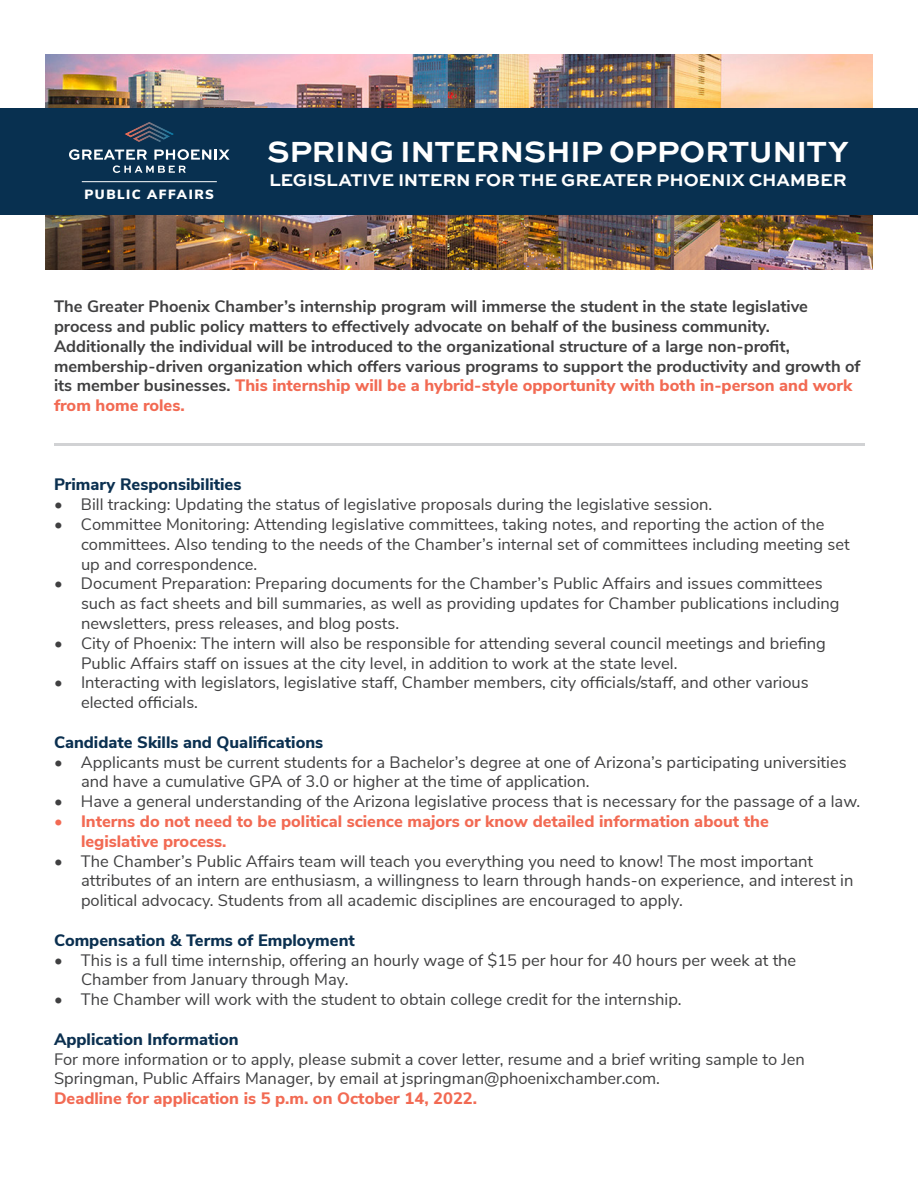
<style>
.page{position:relative;width:918px;height:1188px;background:#fff}
.page>*{position:absolute;margin:0;border:0;box-sizing:border-box;transform-origin:0 0}
.t1{font:30.75px "Sweet Sans Bold SC";letter-spacing:-.015em;color:#fff}
.t2{font:18px "Sweet Sans Bold SC";letter-spacing:-.015em;color:#fff}
.t3{font:16.5px/19.8px "Nunito Sans";color:#404041}
.t4{font:700 16.5px/19.8px "Nunito Sans";color:#404041}
.t5{font:800 16.5px/19.8px "Nunito Sans";color:#f26a53}
.t6{font:800 16.5px "Nunito Sans";color:#0b3050}
.t7{font:900 13.35px "Nunito Sans";letter-spacing:.115em;color:#fff}
.s1{font-weight:800;color:#f26a53}
</style>
<div class="page">
<img style="left:46px;top:54px;width:827px;height:216px">
<div style="left:0;top:109px;width:918px;height:106px;background:#083050"></div>
<svg style="left:125px;top:122px;width:49px;height:20px"></svg>
<svg style="left:69px;top:149px;width:161px;height:24px"></svg>
<hr style="left:82px;top:181px;width:135px;height:1px;background:#fff">
<hr style="left:54px;top:444px;width:810px;height:2px;background:#d1d2d4">
<p class="t7" style="left:85px;top:190px;width:131px">PUBLIC AFFAIRS</p>
<h1 class="t1" style="left:267px;top:133px;width:583px">SPRING INTERNSHIP OPPORTUNITY</h1>
<p class="t2" style="left:269px;top:169px;width:579px">LEGISLATIVE INTERN FOR THE GREATER PHOENIX CHAMBER</p>
<p class="t4" style="left:54px;top:298px;width:808px">The Greater Phoenix Chamber’s internship program will immerse the student in the state legislative process and public policy matters to effectively advocate on behalf of the business community.<br>Additionally the individual will be introduced to the organizational structure of a large non-profit, membership-driven organization which offers various programs to support the productivity and growth of its member businesses. <span class="s1">This internship will be a hybrid-style opportunity with both in-person and work from home roles.</span></p>
<p class="t6" style="left:54px;top:478px;width:189px">Primary Responsibilities</p>
<p class="t3" style="left:54px;top:495px;width:660px">• Bill tracking: Updating the status of legislative proposals during the legislative session.</p>
<p class="t3" style="left:81px;top:515px;width:770px;text-indent:-27px">• Committee Monitoring: Attending legislative committees, taking notes, and reporting the action of the committees. Also tending to the needs of the Chamber’s internal set of committees including meeting set up and correspondence.</p>
<p class="t3" style="left:81px;top:574px;width:760px;text-indent:-27px">• Document Preparation: Preparing documents for the Chamber’s Public Affairs and issues committees such as fact sheets and bill summaries, as well as providing updates for Chamber publications including newsletters, press releases, and blog posts.</p>
<p class="t3" style="left:81px;top:634px;width:746px;text-indent:-27px">• City of Phoenix: The intern will also be responsible for attending several council meetings and briefing<br>Public Affairs staff on issues at the city level, in addition to work at the state level.</p>
<p class="t3" style="left:81px;top:673px;width:729px;text-indent:-27px">• Interacting with legislators, legislative staff, Chamber members, city officials/staff, and other various elected officials.</p>
<p class="t6" style="left:54px;top:730px;width:271px">Candidate Skills and Qualifications</p>
<p class="t3" style="left:81px;top:752px;width:767px;text-indent:-27px">• Applicants must be current students for a Bachelor’s degree at one of Arizona’s participating universities and have a cumulative GPA of 3.0 or higher at the time of application.</p>
<p class="t3" style="left:54px;top:792px;width:808px">• Have a general understanding of the Arizona legislative process that is necessary for the passage of a law.</p>
<p class="t5" style="left:81px;top:813px;width:689px;text-indent:-27px">• Interns do not need to be political science majors or know detailed information about the legislative process.</p>
<p class="t3" style="left:81px;top:851px;width:774px;text-indent:-27px">• The Chamber’s Public Affairs team will teach you everything you need to know! The most important attributes of an intern are enthusiasm, a willingness to learn through hands-on experience, and interest in political advocacy. Students from all academic disciplines are encouraged to apply.</p>
<p class="t6" style="left:54px;top:934px;width:302px">Compensation &amp; Terms of Employment</p>
<p class="t3" style="left:81px;top:950px;width:717px;text-indent:-27px">• This is a full time internship, offering an hourly wage of $15 per hour for 40 hours per week at the<br>Chamber from January through May.</p>
<p class="t3" style="left:54px;top:990px;width:629px">• The Chamber will work with the student to obtain college credit for the internship.</p>
<p class="t6" style="left:54px;top:1027px;width:186px">Application Information</p>
<p class="t3" style="left:54px;top:1049px;width:752px">For more information or to apply, please submit a cover letter, resume and a brief writing sample to Jen<br>Springman, Public Affairs Manager, by email at jspringman@phoenixchamber.com.</p>
<p class="t5" style="left:54px;top:1088px;width:425px">Deadline for application is 5 p.m. on October 14, 2022.</p>
</div>
